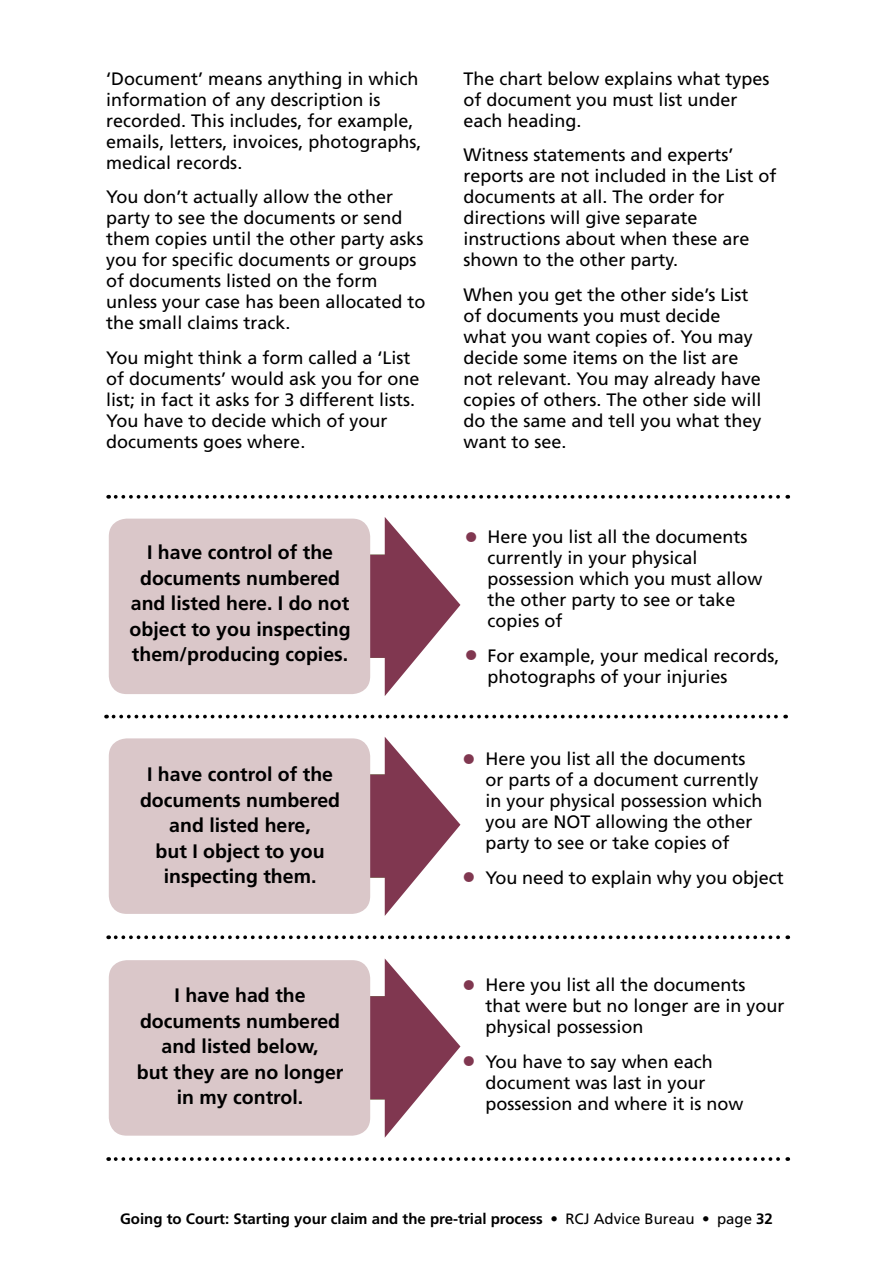
<style>
.page{position:relative;width:893px;height:1263px;background:#fff}
.page>*{position:absolute;margin:0;border:0;box-sizing:border-box;transform-origin:0 0}
.t1{font:700 19.5px/25.5px "Frutiger LT Std";color:#000;text-align:center}
.t2{font:18px/21px "Frutiger";color:#000}
.t3{font:700 15px "Frutiger LT Std";color:#000}
.s1{font-family:"Frutiger LT Std";font-weight:700;font-size:28.5px;color:#803750}
.s2{font-family:"Frutiger";font-weight:400}
</style>
<div class="page">
<div style="left:187px;top:555px;width:223px;height:103px;background:#803750"></div>
<svg style="left:385px;top:517px;width:75px;height:179px"></svg>
<div style="left:187px;top:774px;width:223px;height:104px;background:#803750"></div>
<svg style="left:385px;top:737px;width:75px;height:179px"></svg>
<div style="left:187px;top:996px;width:223px;height:103px;background:#803750"></div>
<svg style="left:385px;top:959px;width:75px;height:179px"></svg>
<div style="left:109px;top:519px;width:261px;height:175px;background:#dac7c9;border-radius:18px"></div>
<div style="left:109px;top:738px;width:261px;height:176px;background:#dac7c9;border-radius:18px"></div>
<div style="left:109px;top:960px;width:261px;height:176px;background:#dac7c9;border-radius:18px"></div>
<svg style="left:116px;top:495px;width:672px;height:4px"></svg>
<svg style="left:114px;top:715px;width:672px;height:3px"></svg>
<svg style="left:116px;top:935px;width:672px;height:4px"></svg>
<svg style="left:116px;top:1157px;width:672px;height:4px"></svg>
<p class="t2" style="left:106px;top:68px;width:317px">‘Document’ means anything in which information of any description is recorded. This includes, for example, emails, letters, invoices, photographs, medical records.</p>
<p class="t2" style="left:106px;top:186px;width:321px">You don’t actually allow the other party to see the documents or send them copies until the other party asks you for specific documents or groups of documents listed on the form unless your case has been allocated to the small claims track.</p>
<p class="t2" style="left:106px;top:347px;width:315px">You might think a form called a ‘List of documents’ would ask you for one list; in fact it asks for 3 different lists.<br>You have to decide which of your documents goes where.</p>
<p class="t1" style="left:130px;top:540px;width:223px">I have control of the documents numbered and listed here. I do not object to you inspecting them/producing copies.</p>
<p class="t1" style="left:140px;top:762px;width:202px">I have control of the documents numbered and listed here,<br>but I object to you inspecting them.</p>
<p class="t1" style="left:137px;top:983px;width:208px">I have had the documents numbered and listed below,<br>but they are no longer in my control.</p>
<p class="t2" style="left:463px;top:68px;width:308px">The chart below explains what types of document you must list under each heading.</p>
<p class="t2" style="left:463px;top:144px;width:315px">Witness statements and experts’ reports are not included in the List of documents at all. The order for directions will give separate instructions about when these are shown to the other party.</p>
<p class="t2" style="left:463px;top:284px;width:300px">When you get the other side’s List of documents you must decide what you want copies of. You may decide some items on the list are not relevant. You may already have copies of others. The other side will do the same and tell you what they want to see.</p>
<p class="t2" style="left:487px;top:526px;width:277px;text-indent:-23px"><span class="s1">•</span> Here you list all the documents currently in your physical possession which you must allow the other party to see or take copies of</p>
<p class="t2" style="left:487px;top:645px;width:294px;text-indent:-23px"><span class="s1">•</span> For example, your medical records, photographs of your injuries</p>
<p class="t2" style="left:485px;top:748px;width:279px;text-indent:-23px"><span class="s1">•</span> Here you list all the documents or parts of a document currently in your physical possession which you are NOT allowing the other party to see or take copies of</p>
<p class="t2" style="left:462px;top:867px;width:323px"><span class="s1">•</span> You need to explain why you object</p>
<p class="t2" style="left:485px;top:974px;width:301px;text-indent:-23px"><span class="s1">•</span> Here you list all the documents that were but no longer are in your physical possession</p>
<p class="t2" style="left:485px;top:1050px;width:260px;text-indent:-23px"><span class="s1">•</span> You have to say when each document was last in your possession and where it is now</p>
<p class="t3" style="left:120px;top:1209px;width:654px">Going to Court: Starting your claim and the pre-trial process <span class="s2">• RCJ Advice Bureau • page</span> 32</p>
</div>
